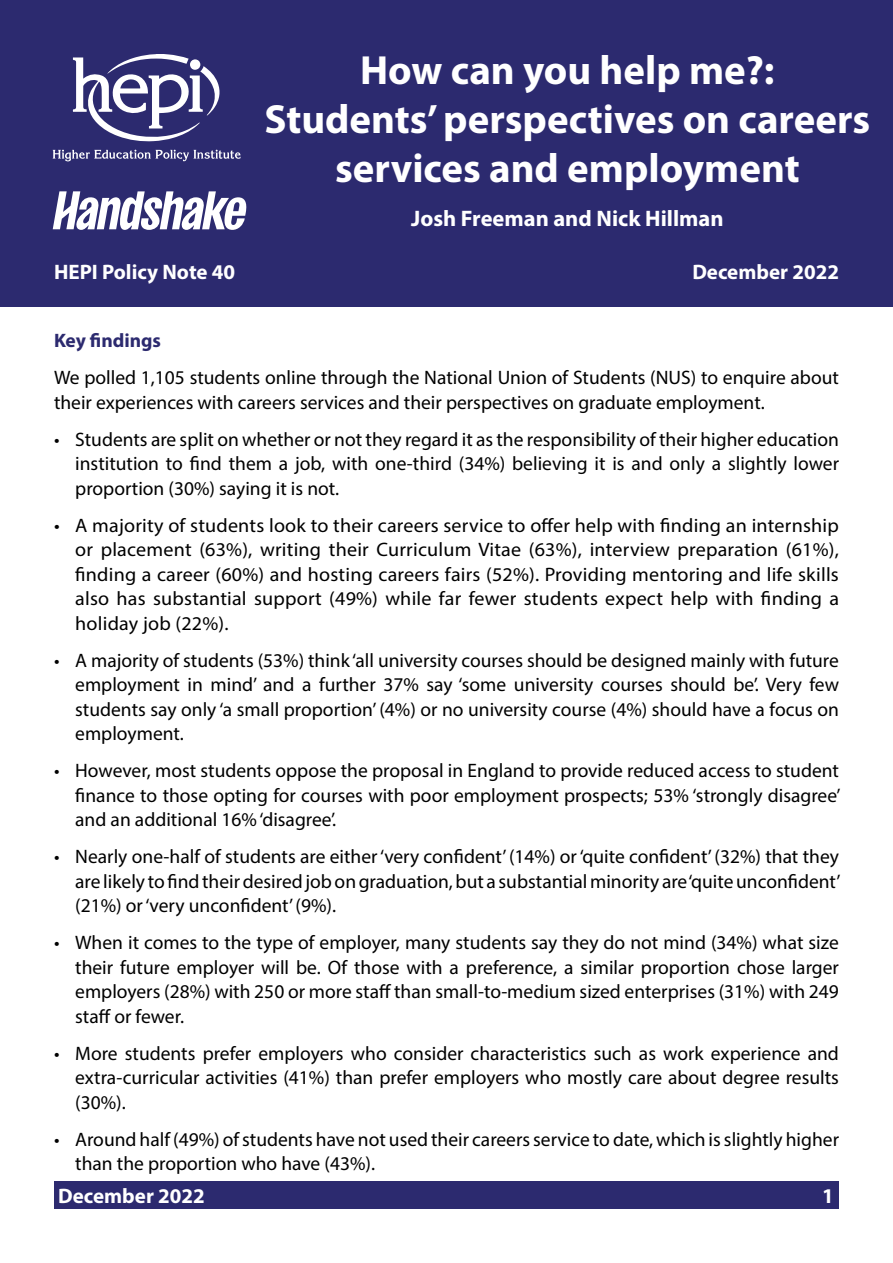
<style>
.page{position:relative;width:893px;height:1263px;background:#fff}
.page>*{position:absolute;margin:0;border:0;box-sizing:border-box;transform-origin:0 0}
.t1{font:700 40.8px/49.1px "Myriad Pro";color:#fff;text-align:center}
.t2{font:700 22.5px "Myriad Pro";color:#fff}
.t3{font:700 21px "Myriad Pro";color:#fff}
.t4{font:19.5px/24.5px "Myriad Pro";color:#000;text-align:justify}
.t5{font:700 19.5px "Myriad Pro";color:#2c2a6f}
</style>
<div class="page">
<div style="left:54px;top:1182px;width:785px;height:27px;background:#2c2a6f"></div>
<div style="left:0;top:0;width:893px;height:306px;background:#2c2a6f"></div>
<svg style="left:53px;top:150px;width:188px;height:11px"></svg>
<svg style="left:73px;top:54px;width:147px;height:88px"></svg>
<svg style="left:53px;top:191px;width:194px;height:39px"></svg>
<h1 class="t1" style="left:264px;top:44px;width:607px">How can you help me?:<br>Students’ perspectives on careers services and employment</h1>
<p class="t2" style="left:411px;top:204px;width:314px">Josh Freeman and Nick Hillman</p>
<p class="t3" style="left:54px;top:258px;width:183px">HEPI Policy Note 40</p>
<p class="t3" style="left:692px;top:258px;width:148px">December 2022</p>
<p class="t5" style="left:54px;top:328px;width:109px">Key findings</p>
<p class="t4" style="left:54px;top:365px;width:786px">We polled 1,105 students online through the National Union of Students (NUS) to enquire about their experiences with careers services and their perspectives on graduate employment.</p>
<p class="t4" style="left:75px;top:427px;width:765px;text-indent:-21px">• Students are split on whether or not they regard it as the responsibility of their higher education institution to find them a job, with one-third (34%) believing it is and only a slightly lower proportion (30%) saying it is not.</p>
<p class="t4" style="left:75px;top:513px;width:765px;text-indent:-21px">• A majority of students look to their careers service to offer help with finding an internship or placement (63%), writing their Curriculum Vitae (63%), interview preparation (61%), finding a career (60%) and hosting careers fairs (52%). Providing mentoring and life skills also has substantial support (49%) while far fewer students expect help with finding a holiday job (22%).</p>
<p class="t4" style="left:75px;top:648px;width:765px;text-indent:-21px">• A majority of students (53%) think ‘all university courses should be designed mainly with future employment in mind’ and a further 37% say ‘some university courses should be’. Very few students say only ‘a small proportion’ (4%) or no university course (4%) should have a focus on employment.</p>
<p class="t4" style="left:75px;top:758px;width:767px;text-indent:-21px">• However, most students oppose the proposal in England to provide reduced access to student finance to those opting for courses with poor employment prospects; 53% ‘strongly disagree’ and an additional 16% ‘disagree’.</p>
<p class="t4" style="left:75px;top:844px;width:767px;text-indent:-21px">• Nearly one-half of students are either ‘very confident’ (14%) or ‘quite confident’ (32%) that they are likely to find their desired job on graduation, but a substantial minority are ‘quite unconfident’ (21%) or ‘very unconfident’ (9%).</p>
<p class="t4" style="left:75px;top:930px;width:765px;text-indent:-21px">• When it comes to the type of employer, many students say they do not mind (34%) what size their future employer will be. Of those with a preference, a similar proportion chose larger employers (28%) with 250 or more staff than small-to-medium sized enterprises (31%) with 249 staff or fewer.</p>
<p class="t4" style="left:75px;top:1041px;width:765px;text-indent:-21px">• More students prefer employers who consider characteristics such as work experience and extra-curricular activities (41%) than prefer employers who mostly care about degree results (30%).</p>
<p class="t4" style="left:75px;top:1127px;width:765px;text-indent:-21px">• Around half (49%) of students have not used their careers service to date, which is slightly higher than the proportion who have (43%).</p>
<p class="t3" style="left:58px;top:1182px;width:148px">December 2022</p>
<p class="t3" style="left:822px;top:1182px;width:13px">1</p>
</div>
